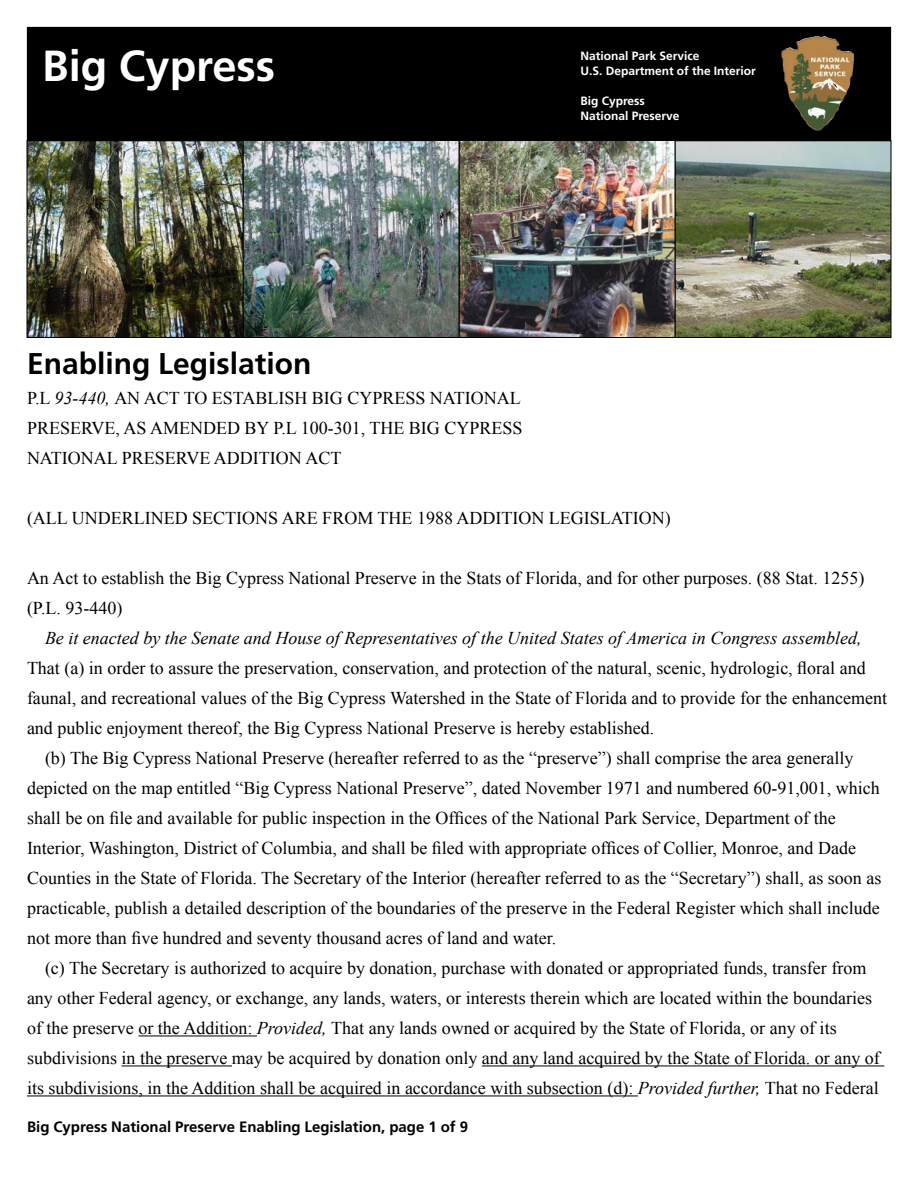
<style>
.page{position:relative;width:918px;height:1188px;background:#fff}
.page>*{position:absolute;margin:0;border:0;box-sizing:border-box;transform-origin:0 0}
.Blk__band-brief_site_name{font:700 43.5px "Frutiger LT Std";color:#fff}
.Site_Bulletin_Title{font:700 30px "Frutiger LT Std";color:#000}
.Normal__Web{font:18px/30px "Times New Roman";color:#000}
.Site_Bulletin_Title-2{font:700 15px "Frutiger LT Std";color:#000}
.Blk__band-DOI_NPS_full_site_nam{font:700 12px "Frutiger LT Std";color:#fff}
.s1{font-style:italic}
</style>
<div class="page">
<img style="left:677px;top:143px;width:212px;height:193px">
<div style="left:675px;top:141px;width:216px;height:197px;border:1px solid #000"></div>
<img style="left:245px;top:141px;width:428px;height:195px">
<div style="left:459px;top:139px;width:216px;height:199px;border:1px solid #000"></div>
<div style="left:243px;top:139px;width:216px;height:199px;border:1px solid #000"></div>
<img style="left:29px;top:143px;width:212px;height:193px">
<div style="left:27px;top:141px;width:216px;height:197px;border:1px solid #000"></div>
<hr style="left:138px;top:1036px;width:119px;height:1px;background:#000">
<hr style="left:122px;top:1066px;width:110px;height:1px;background:#000">
<hr style="left:482px;top:1066px;width:402px;height:1px;background:#000">
<hr style="left:27px;top:1096px;width:611px;height:1px;background:#000">
<div style="left:27px;top:27px;width:864px;height:113px;background:#000"></div>
<div style="left:27px;top:27px;width:864px;height:114px;border:1px solid #000"></div>
<img style="left:782px;top:36px;width:72px;height:94px">
<p class="Blk__band-brief_site_name" style="left:42px;top:41px;width:235px">Big Cypress</p>
<p class="Blk__band-DOI_NPS_full_site_nam" style="left:580px;top:49px;width:121px">National Park Service</p>
<p class="Blk__band-DOI_NPS_full_site_nam" style="left:580px;top:64px;width:177px">U.S. Department of the Interior</p>
<p class="Blk__band-DOI_NPS_full_site_nam" style="left:580px;top:94px;width:66px">Big Cypress</p>
<p class="Blk__band-DOI_NPS_full_site_nam" style="left:580px;top:109px;width:100px">National Preserve</p>
<p class="Site_Bulletin_Title" style="left:27px;top:345px;width:286px">Enabling Legislation</p>
<p class="Normal__Web" style="left:27px;top:383px;width:497px;text-align:justify">P.L <span class="s1">93-440,</span> AN ACT TO ESTABLISH BIG CYPRESS NATIONAL PRESERVE, AS AMENDED BY P.L 100-301, THE BIG CYPRESS NATIONAL PRESERVE ADDITION ACT</p>
<p class="Normal__Web" style="left:27px;top:503px;width:645px">(ALL UNDERLINED SECTIONS ARE FROM THE 1988 ADDITION LEGISLATION)</p>
<p class="Normal__Web" style="left:27px;top:563px;width:839px">An Act to establish the Big Cypress National Preserve in the Stats of Florida, and for other purposes. (88 Stat. 1255) (P.L. 93-440)</p>
<p class="Normal__Web" style="left:27px;top:623px;width:862px;text-indent:18px"><span class="s1">Be it enacted by the Senate and House of Representatives of the United States of America in Congress assembled, </span>That (a) in order to assure the preservation, conservation, and protection of the natural, scenic, hydrologic, floral and faunal, and recreational values of the Big Cypress Watershed in the State of Florida and to provide for the enhancement and public enjoyment thereof, the Big Cypress National Preserve is hereby established.</p>
<p class="Normal__Web" style="left:45px;top:743px;width:810px">(b) The Big Cypress National Preserve (hereafter referred to as the “preserve”) shall comprise the area generally</p>
<p class="Normal__Web" style="left:27px;top:773px;width:854px">depicted on the map entitled “Big Cypress National Preserve”, dated November 1971 and numbered 60-91,001, which</p>
<p class="Normal__Web" style="left:27px;top:803px;width:810px">shall be on file and available for public inspection in the Offices of the National Park Service, Department of the</p>
<p class="Normal__Web" style="left:27px;top:833px;width:831px">Interior, Washington, District of Columbia, and shall be filed with appropriate offices of Collier, Monroe, and Dade</p>
<p class="Normal__Web" style="left:27px;top:863px;width:856px">Counties in the State of Florida. The Secretary of the Interior (hereafter referred to as the “Secretary”) shall, as soon as</p>
<p class="Normal__Web" style="left:27px;top:893px;width:854px">practicable, publish a detailed description of the boundaries of the preserve in the Federal Register which shall include</p>
<p class="Normal__Web" style="left:27px;top:923px;width:531px">not more than five hundred and seventy thousand acres of land and water.</p>
<p class="Normal__Web" style="left:45px;top:953px;width:823px">(c) The Secretary is authorized to acquire by donation, purchase with donated or appropriated funds, transfer from</p>
<p class="Normal__Web" style="left:27px;top:983px;width:847px">any other Federal agency, or exchange, any lands, waters, or interests therein which are located within the boundaries</p>
<p class="Normal__Web" style="left:27px;top:1013px;width:811px">of the preserve or the Addition: <span class="s1">Provided,</span> That any lands owned or acquired by the State of Florida, or any of its</p>
<p class="Normal__Web" style="left:27px;top:1043px;width:854px">subdivisions in the preserve may be acquired by donation only and any land acquired by the State of Florida. or any of</p>
<p class="Normal__Web" style="left:27px;top:1073px;width:853px">its subdivisions, in the Addition shall be acquired in accordance with subsection (d): <span class="s1">Provided further,</span> That no Federal</p>
<p class="Site_Bulletin_Title-2" style="left:27px;top:1118px;width:443px">Big Cypress National Preserve Enabling Legislation, page 1 of 9</p>
</div>
